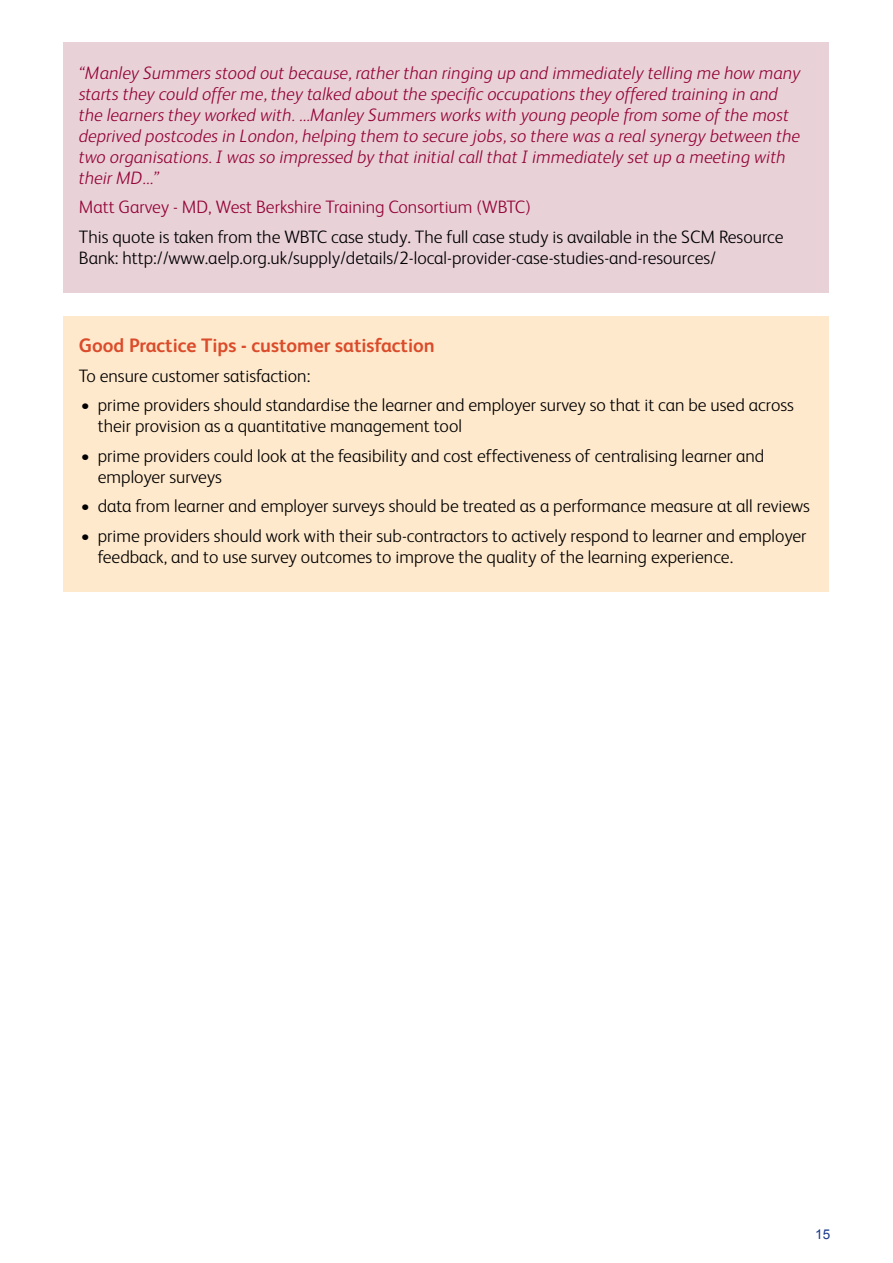
<style>
.page{position:relative;width:893px;height:1263px;background:#fff}
.page>*{position:absolute;margin:0;border:0;box-sizing:border-box;transform-origin:0 0}
.t1{font:700 19.5px "FS Albert";color:#da4c2b}
.t2{font:300 18px/21px "FS Albert";color:#000}
.t3{font:italic 300 18px/21px "FS Albert";color:#930437}
.t4{font:300 18px "FS Albert";color:#930437}
.t5{font:13.5px "Arial";color:#19398a}
</style>
<div class="page">
<div style="left:64px;top:43px;width:765px;height:250px;background:#e9d1d8"></div>
<div style="left:64px;top:316px;width:765px;height:275px;background:#ffe9cc"></div>
<p class="t3" style="left:79px;top:61px;width:723px">“Manley Summers stood out because, rather than ringing up and immediately telling me how many starts they could offer me, they talked about the specific occupations they offered training in and the learners they worked with. ...Manley Summers works with young people from some of the most deprived postcodes in London, helping them to secure jobs, so there was a real synergy between the two organisations. I was so impressed by that initial call that I immediately set up a meeting with their MD...”</p>
<p class="t4" style="left:79px;top:195px;width:454px">Matt Garvey - MD, West Berkshire Training Consortium (WBTC)</p>
<p class="t2" style="left:79px;top:225px;width:706px">This quote is taken from the WBTC case study. The full case study is available in the SCM Resource<br>Bank: http://www.aelp.org.uk/supply/details/2-local-provider-case-studies-and-resources/</p>
<p class="t1" style="left:79px;top:332px;width:357px">Good Practice Tips - customer satisfaction</p>
<p class="t2" style="left:79px;top:364px;width:233px">To ensure customer satisfaction:</p>
<p class="t2" style="left:98px;top:394px;width:698px;text-indent:-17px">• prime providers should standardise the learner and employer survey so that it can be used across their provision as a quantitative management tool</p>
<p class="t2" style="left:98px;top:444px;width:668px;text-indent:-17px">• prime providers could look at the feasibility and cost effectiveness of centralising learner and employer surveys</p>
<p class="t2" style="left:81px;top:495px;width:731px">• data from learner and employer surveys should be treated as a performance measure at all reviews</p>
<p class="t2" style="left:98px;top:524px;width:710px;text-indent:-17px">• prime providers should work with their sub-contractors to actively respond to learner and employer feedback, and to use survey outcomes to improve the quality of the learning experience.</p>
<p class="t5" style="left:815px;top:1225px;width:17px">15</p>
</div>
